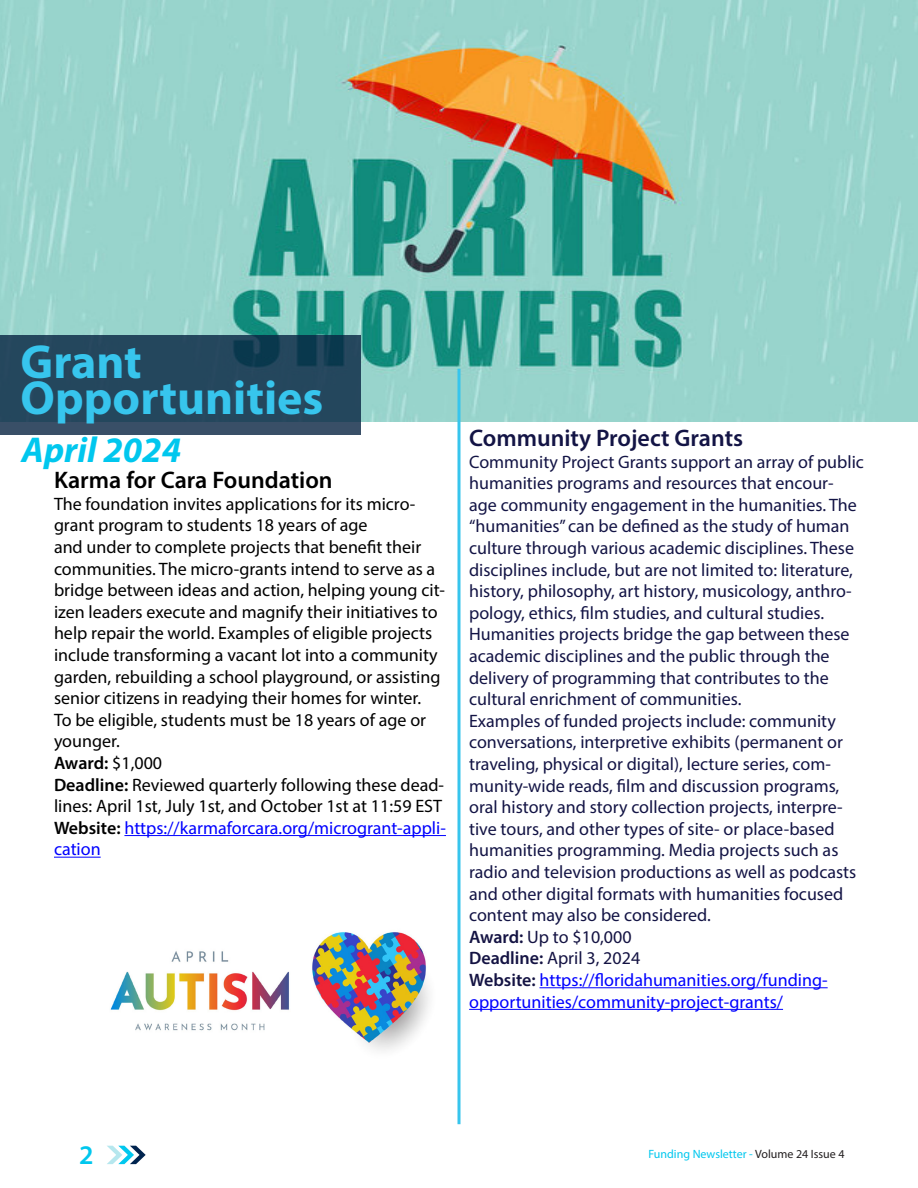
<style>
.page{position:relative;width:918px;height:1188px;background:#fff}
.page>*{position:absolute;margin:0;border:0;box-sizing:border-box;transform-origin:0 0}
._02_Article_Title{font:700 48px/36px "Myriad Pro";color:#37c5ed}
._05a_body_text_Intro{font:italic 700 36px "Myriad Pro";color:#00c7ee}
.t1{font:600 27px "Myriad Pro";color:#00c7ee}
._01a_SubHeadline{font:600 24px "Myriad Pro";color:#000}
._01a_SubHeadline-2{font:600 24px "Myriad Pro";color:#131445}
._01a_SubHeadline-3{font:18px/21.6px "Myriad Pro";color:#131445}
._01a_SubHeadline-4{font:18px/21.6px "Myriad Pro";color:#000}
._01a_SubHeadline-5{font:18px/21.6px "Myriad Pro";color:#00f}
._01a_SubHeadline-6{font:18px "Myriad Pro";color:#141343}
._01a_SubHeadline-7{font:600 18px "Myriad Pro";letter-spacing:-.01em;color:#000}
.t2{font:12px "Myriad Pro";color:#00c7ee}
.s1{font-weight:400}
.s2{font-weight:600}
.s3{font-weight:600;color:#000}
.s4{font-weight:600;color:#141343}
.s5{color:#231f20}
</style>
<div class="page">
<svg style="left:107px;top:1146px;width:39px;height:18px"></svg>
<img style="left:0;top:0;width:918px;height:422px">
<hr style="left:458px;top:369px;width:2px;height:755px;background:#37c5ed">
<hr style="left:124px;top:835px;width:322px;height:1px;background:#00f">
<hr style="left:54px;top:857px;width:47px;height:1px;background:#00f">
<hr style="left:539px;top:987px;width:289px;height:1px;background:#00f">
<hr style="left:469px;top:1009px;width:314px;height:1px;background:#00f">
<svg style="left:0;top:335px;width:361px;height:100px;background:#25475d"></svg>
<img style="left:110px;top:932px;width:319px;height:119px">
<p class="_02_Article_Title" style="left:20px;top:342px;width:304px">Grant<br>Opportunities</p>
<p class="_05a_body_text_Intro" style="left:22px;top:426px;width:161px">April 2024</p>
<p class="_01a_SubHeadline" style="left:54px;top:465px;width:280px">Karma for Cara Foundation</p>
<p class="_01a_SubHeadline-4" style="left:54px;top:493px;width:363px">The foundation invites applications for its micro-</p>
<p class="_01a_SubHeadline-4" style="left:54px;top:514px;width:315px">grant program to students 18 years of age</p>
<p class="_01a_SubHeadline-4" style="left:54px;top:536px;width:369px">and under to complete projects that benefit their</p>
<p class="_01a_SubHeadline-4" style="left:54px;top:557px;width:383px">communities. The micro-grants intend to serve as a</p>
<p class="_01a_SubHeadline-4" style="left:54px;top:579px;width:393px">bridge between ideas and action, helping young cit&shy;izen leaders execute and magnify their initiatives to help repair the world. Examples of eligible projects include transforming a vacant lot into a community</p>
<p class="_01a_SubHeadline-4" style="left:54px;top:665px;width:388px">garden, rebuilding a school playground, or assisting</p>
<p class="_01a_SubHeadline-4" style="left:54px;top:687px;width:369px">senior citizens in readying their homes for winter.</p>
<p class="_01a_SubHeadline-4" style="left:54px;top:709px;width:374px">To be eligible, students must be 18 years of age or</p>
<p class="_01a_SubHeadline-4" style="left:54px;top:730px;width:67px">younger.</p>
<p class="_01a_SubHeadline-7" style="left:54px;top:751px;width:110px">Award: <span class="s1">$1,000</span></p>
<p class="_01a_SubHeadline-4" style="left:54px;top:773px;width:392px"><span class="s2">Deadline:</span> Reviewed quarterly following these dead&shy;lines: April 1st, July 1st, and October 1st at 11:59 EST</p>
<p class="_01a_SubHeadline-5" style="left:54px;top:817px;width:393px"><span class="s3">Website:</span> https://karmaforcara.org/microgrant-appli&shy;cation</p>
<p class="_01a_SubHeadline-2" style="left:469px;top:423px;width:276px">Community Project Grants</p>
<p class="_01a_SubHeadline-3" style="left:469px;top:450px;width:396px">Community Project Grants support an array of public humanities programs and resources that encour&shy;age community engagement in the humanities. The “humanities” can be defined as the study of human culture through various academic disciplines. These disciplines include, but are not limited to: literature, history, philosophy, art history, musicology, anthro&shy;pology, ethics, film studies, and cultural studies.<br>Humanities projects bridge the gap between these</p>
<p class="_01a_SubHeadline-3" style="left:469px;top:645px;width:362px;text-align:justify">academic disciplines and the public through the delivery of programming that contributes to the cultural enrichment of communities.</p>
<p class="_01a_SubHeadline-3" style="left:469px;top:710px;width:389px">Examples of funded projects include: community conversations, interpretive exhibits (permanent or traveling, physical or digital), lecture series, com&shy;munity-wide reads, film and discussion programs, oral history and story collection projects, interpre&shy;tive tours, and other types of site- or place-based humanities programming. Media projects such as radio and television productions as well as podcasts and other digital formats with humanities focused content may also be considered.</p>
<p class="_01a_SubHeadline-6" style="left:469px;top:926px;width:164px"><span class="s2">Award:</span> Up to $10,000</p>
<p class="_01a_SubHeadline-6" style="left:469px;top:947px;width:173px"><span class="s2">Deadline:</span> April 3, 2024</p>
<p class="_01a_SubHeadline-5" style="left:469px;top:969px;width:360px"><span class="s4">Website:</span> https://floridahumanities.org/funding&shy;opportunities/community-project-grants/</p>
<h3 class="t1" style="left:79px;top:1138px;width:16px">2</h3>
<p class="t2" style="left:649px;top:1146px;width:198px">Funding Newsletter - <span class="s5">Volume 24 Issue 4</span></p>
</div>
